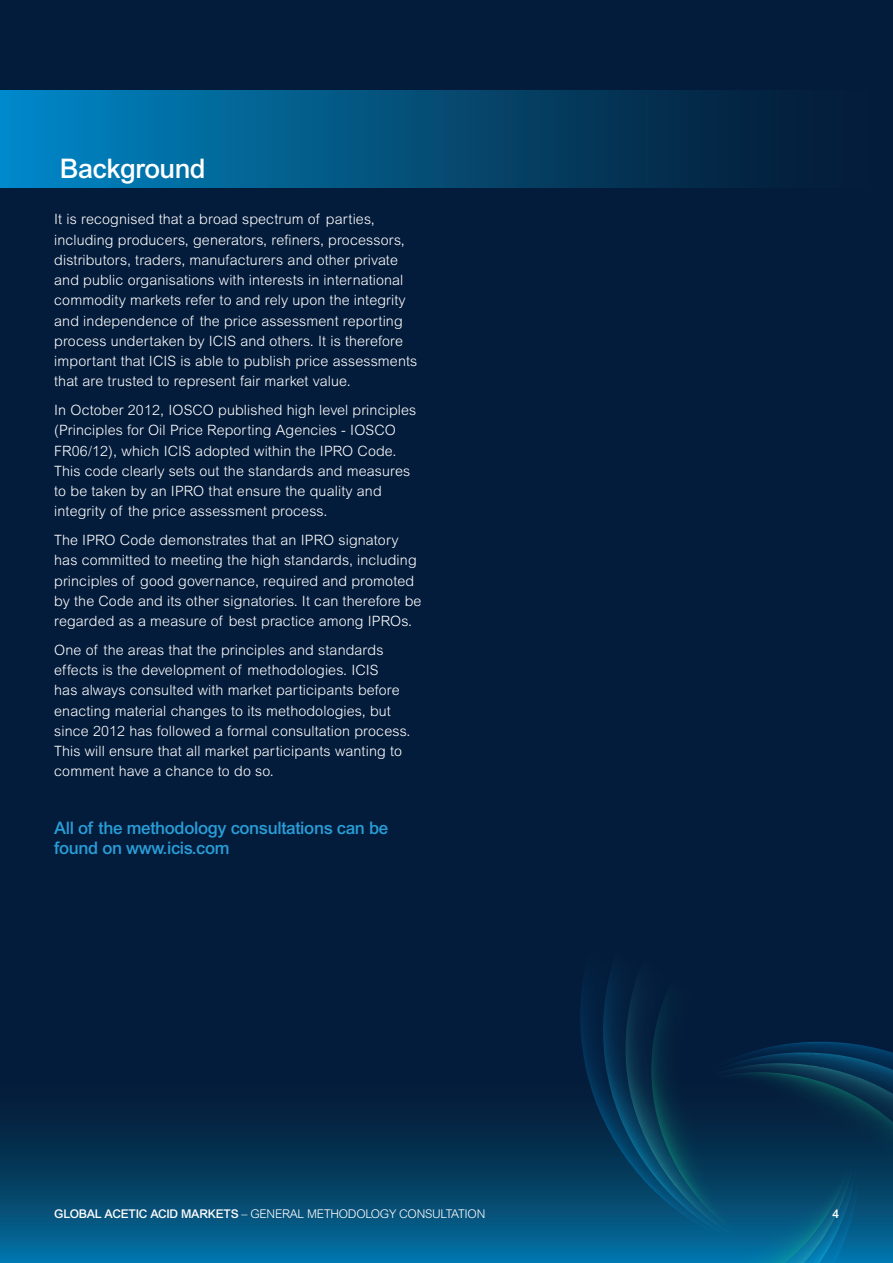
<style>
.page{position:relative;width:893px;height:1263px;background:#041c3b}
.page>*{position:absolute;margin:0;border:0;box-sizing:border-box;transform-origin:0 0}
.t1{font:500 27px "Arial MT Std";letter-spacing:-.02em;color:#fff}
.t2{font:500 17.25px/20.2px "Arial MT Std";letter-spacing:-.02em;color:#299ed9}
.t3{font:300 14.25px/20.2px "Arial MT Std";letter-spacing:.01em;color:#fff}
.t4{font:300 12px "Arial MT Std";letter-spacing:-.02em;color:#fff}
.t5{font:500 12px "Arial MT Std";color:#fff}
.s1{font-weight:500}
</style>
<div class="page">
<svg style="left:0;top:1126px;width:619px;height:137px;background:#04496f"></svg>
<div style="left:0;top:90px;width:893px;height:98px;background:linear-gradient(to right,#0186c3,#05122a)"></div>
<svg style="left:579px;top:984px;width:24px;height:274px"></svg>
<svg style="left:603px;top:974px;width:16px;height:287px"></svg>
<svg style="left:625px;top:983px;width:197px;height:59px"></svg>
<svg style="left:619px;top:1042px;width:274px;height:221px;background:#064568"></svg>
<svg style="left:651px;top:983px;width:170px;height:279px"></svg>
<p class="t1" style="left:60px;top:153px;width:147px">Background</p>
<p class="t3" style="left:54px;top:209px;width:365px">It is recognised that a broad spectrum of parties, including producers, generators, refiners, processors, distributors, traders, manufacturers and other private and public organisations with interests in international commodity markets refer to and rely upon the integrity and independence of the price assessment reporting process undertaken by ICIS and others. It is therefore important that ICIS is able to publish price assessments that are trusted to represent fair market value.</p>
<p class="t3" style="left:54px;top:400px;width:364px">In October 2012, IOSCO published high level principles (Principles for Oil Price Reporting Agencies - IOSCO FR06/12), which ICIS adopted within the IPRO Code.<br>This code clearly sets out the standards and measures to be taken by an IPRO that ensure the quality and integrity of the price assessment process.</p>
<p class="t3" style="left:54px;top:530px;width:369px">The IPRO Code demonstrates that an IPRO signatory has committed to meeting the high standards, including principles of good governance, required and promoted by the Code and its other signatories. It can therefore be regarded as a measure of best practice among IPROs.</p>
<p class="t3" style="left:54px;top:640px;width:358px">One of the areas that the principles and standards effects is the development of methodologies. ICIS<br>has always consulted with market participants before enacting material changes to its methodologies, but since 2012 has followed a formal consultation process.<br>This will ensure that all market participants wanting to comment have a chance to do so.</p>
<p class="t2" style="left:54px;top:817px;width:336px">All of the methodology consultations can be found on www.icis.com</p>
<p class="t4" style="left:54px;top:1206px;width:433px"><span class="s1">GLOBAL ACETIC ACID MARKETS</span> – GENERAL METHODOLOGY CONSULTATION</p>
<p class="t5" style="left:832px;top:1206px;width:8px">4</p>
</div>
